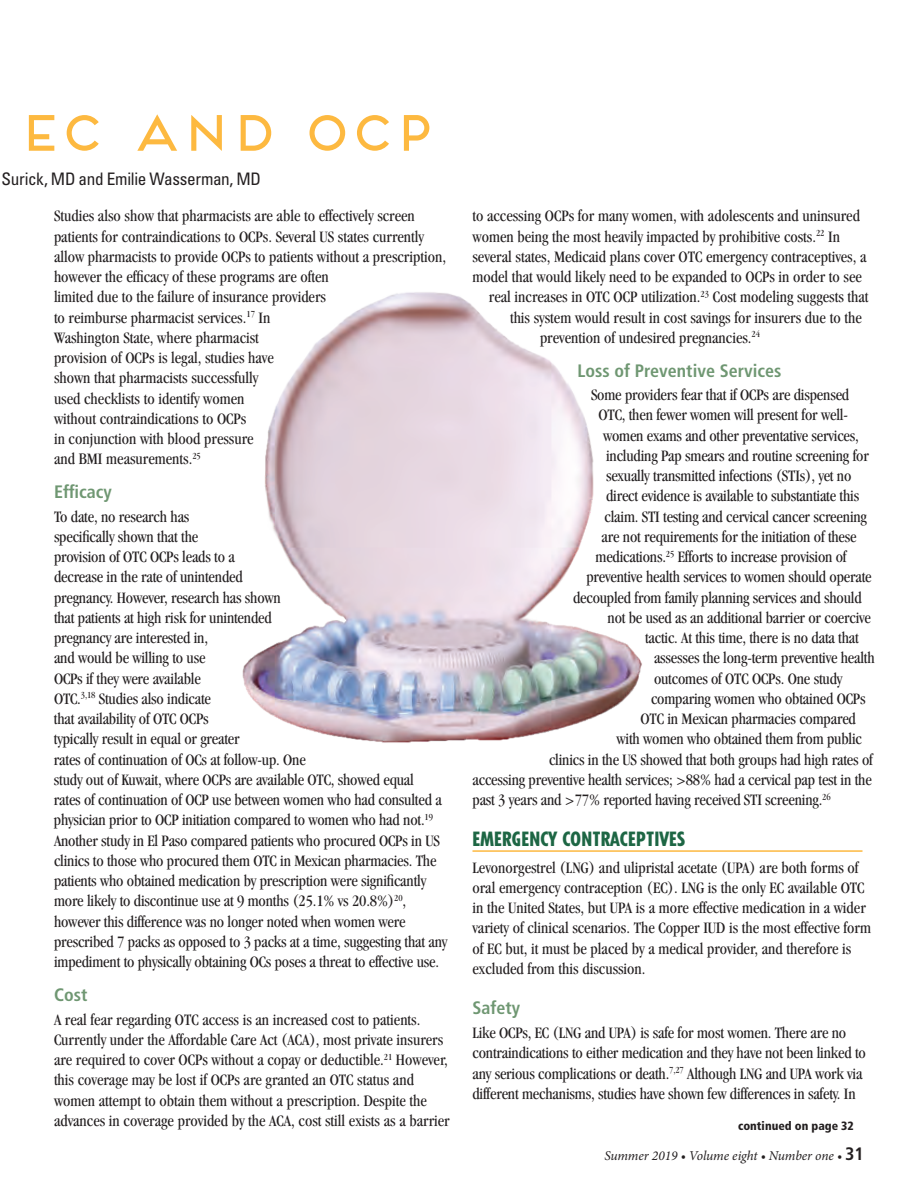
<style>
.page{position:relative;width:918px;height:1188px;background:#fff}
.page>*{position:absolute;margin:0;border:0;box-sizing:border-box;transform-origin:0 0}
.t1{font:51px "Frontage";letter-spacing:-.12em;color:#fdb940}
.t2{font:800 condensed 19.5px "Tempo";letter-spacing:.02em;color:#1d6644}
.t3{font:700 condensed 18px "Frutiger";color:#6f9772}
.t4{font:condensed 17.25px "Univers";letter-spacing:-.02em;color:#231f20}
.t5{font:condensed 16.5px/20.2px "Garamond";letter-spacing:-.01em;color:#231f20}
.t6{font:italic 13.5px "Minion Pro";letter-spacing:-.01em;color:#231f20}
.t7{font:900 condensed 12px "Frutiger";color:#231f20}
.s1{font-family:"Frutiger";font-weight:700;font-style:normal;font-stretch:condensed;font-size:18px}
</style>
<div class="page">
<img style="left:242px;top:292px;width:621px;height:560px">
<hr style="left:472px;top:850px;width:390px;height:2px;background:#fdb940">
<h1 class="t1" style="left:14px;top:102px;width:422px">EC and OCP</h1>
<p class="t4" style="left:2px;top:167px;width:261px">Surick, MD and Emilie Wasserman, MD</p>
<p class="t5" style="left:54px;top:206px;width:394px">Studies also show that pharmacists are able to effectively screen patients for contraindications to OCPs. Several US states currently allow pharmacists to provide OCPs to patients without a prescription, however the efficacy of these programs are often<br>limited due to the failure of insurance providers<br>to reimburse pharmacist services.<sup>17</sup> In<br>Washington State, where pharmacist<br>provision of OCPs is legal, studies have<br>shown that pharmacists successfully<br>used checklists to identify women<br>without contraindications to OCPs<br>in conjunction with blood pressure<br>and BMI measurements.<sup>25</sup></p>
<p class="t3" style="left:54px;top:481px;width:59px">Efficacy</p>
<p class="t5" style="left:54px;top:506px;width:395px">To date, no research has<br>specifically shown that the<br>provision of OTC OCPs leads to a<br>decrease in the rate of unintended<br>pregnancy. However, research has shown<br>that patients at high risk for unintended<br>pregnancy are interested in,<br>and would be willing to use<br>OCPs if they were available<br>OTC.<sup>3,18</sup> Studies also indicate<br>that availability of OTC OCPs<br>typically result in equal or greater<br>rates of continuation of OCs at follow-up. One<br>study out of Kuwait, where OCPs are available OTC, showed equal<br>rates of continuation of OCP use between women who had consulted a physician prior to OCP initiation compared to women who had not.<sup>19<br></sup>Another study in El Paso compared patients who procured OCPs in US clinics to those who procured them OTC in Mexican pharmacies. The patients who obtained medication by prescription were significantly more likely to discontinue use at 9 months (25.1% vs 20.8%)<sup>20</sup>, however this difference was no longer noted when women were prescribed 7 packs as opposed to 3 packs at a time, suggesting that any impediment to physically obtaining OCs poses a threat to effective use.</p>
<p class="t3" style="left:54px;top:984px;width:35px">Cost</p>
<p class="t5" style="left:54px;top:1009px;width:397px">A real fear regarding OTC access is an increased cost to patients.<br>Currently under the Affordable Care Act (ACA), most private insurers are required to cover OCPs without a copay or deductible.<sup>21</sup> However, this coverage may be lost if OCPs are granted an OTC status and women attempt to obtain them without a prescription. Despite the advances in coverage provided by the ACA, cost still exists as a barrier</p>
<p class="t5" style="left:472px;top:206px;width:389px">to accessing OCPs for many women, with adolescents and uninsured</p>
<p class="t5" style="left:472px;top:226px;width:369px">women being the most heavily impacted by prohibitive costs.<sup>22</sup> In</p>
<p class="t5" style="left:472px;top:246px;width:395px">several states, Medicaid plans cover OTC emergency contraceptives, a</p>
<p class="t5" style="left:472px;top:267px;width:391px">model that would likely need to be expanded to OCPs in order to see</p>
<p class="t5" style="left:489px;top:287px;width:381px">real increases in OTC OCP utilization.<sup>23</sup> Cost modeling suggests that</p>
<p class="t5" style="left:510px;top:307px;width:353px">this system would result in cost savings for insurers due to the</p>
<p class="t5" style="left:540px;top:327px;width:222px">prevention of undesired pregnancies.<sup>24</sup></p>
<p class="t3" style="left:578px;top:360px;width:205px">Loss of Preventive Services</p>
<p class="t5" style="left:591px;top:385px;width:260px">Some providers fear that if OCPs are dispensed</p>
<p class="t5" style="left:599px;top:405px;width:251px">OTC, then fewer women will present for well-</p>
<p class="t5" style="left:603px;top:425px;width:257px">women exams and other preventative services,</p>
<p class="t5" style="left:606px;top:445px;width:264px">including Pap smears and routine screening for</p>
<p class="t5" style="left:606px;top:466px;width:247px">sexually transmitted infections (STIs), yet no</p>
<p class="t5" style="left:606px;top:486px;width:255px">direct evidence is available to substantiate this</p>
<p class="t5" style="left:605px;top:506px;width:264px">claim. STI testing and cervical cancer screening</p>
<p class="t5" style="left:602px;top:526px;width:257px">are not requirements for the initiation of these</p>
<p class="t5" style="left:596px;top:547px;width:253px">medications.<sup>25</sup> Efforts to increase provision of</p>
<p class="t5" style="left:587px;top:567px;width:287px">preventive health services to women should operate</p>
<p class="t5" style="left:573px;top:587px;width:290px">decoupled from family planning services and should</p>
<p class="t5" style="left:608px;top:607px;width:265px">not be used as an additional barrier or coercive</p>
<p class="t5" style="left:645px;top:628px;width:215px">tactic. At this time, there is no data that</p>
<p class="t5" style="left:654px;top:648px;width:222px">assesses the long-term preventive health</p>
<p class="t5" style="left:654px;top:668px;width:190px">outcomes of OTC OCPs. One study</p>
<p class="t5" style="left:651px;top:688px;width:216px">comparing women who obtained OCPs</p>
<p class="t5" style="left:641px;top:709px;width:217px">OTC in Mexican pharmacies compared</p>
<p class="t5" style="left:617px;top:729px;width:247px">with women who obtained them from public</p>
<p class="t5" style="left:549px;top:749px;width:325px">clinics in the US showed that both groups had high rates of</p>
<p class="t5" style="left:473px;top:769px;width:401px">accessing preventive health services; &gt;88% had a cervical pap test in the</p>
<p class="t5" style="left:473px;top:790px;width:360px">past 3 years and &gt;77% reported having received STI screening.<sup>26</sup></p>
<p class="t2" style="left:472px;top:826px;width:214px">EMERGENCY CONTRACEPTIVES</p>
<p class="t5" style="left:472px;top:857px;width:400px">Levonorgestrel (LNG) and ulipristal acetate (UPA) are both forms of oral emergency contraception (EC). LNG is the only EC available OTC in the United States, but UPA is a more effective medication in a wider variety of clinical scenarios. The Copper IUD is the most effective form of EC but, it must be placed by a medical provider, and therefore is excluded from this discussion.</p>
<p class="t3" style="left:472px;top:998px;width:49px">Safety</p>
<p class="t5" style="left:472px;top:1023px;width:395px">Like OCPs, EC (LNG and UPA) is safe for most women. There are no contraindications to either medication and they have not been linked to any serious complications or death.<sup>7,27</sup> Although LNG and UPA work via different mechanisms, studies have shown few differences in safety. In</p>
<p class="t7" style="left:738px;top:1118px;width:117px">continued on page 32</p>
<p class="t6" style="left:604px;top:1147px;width:261px">Summer 2019 • Volume eight • Number one • <span class="s1">31</span></p>
</div>
